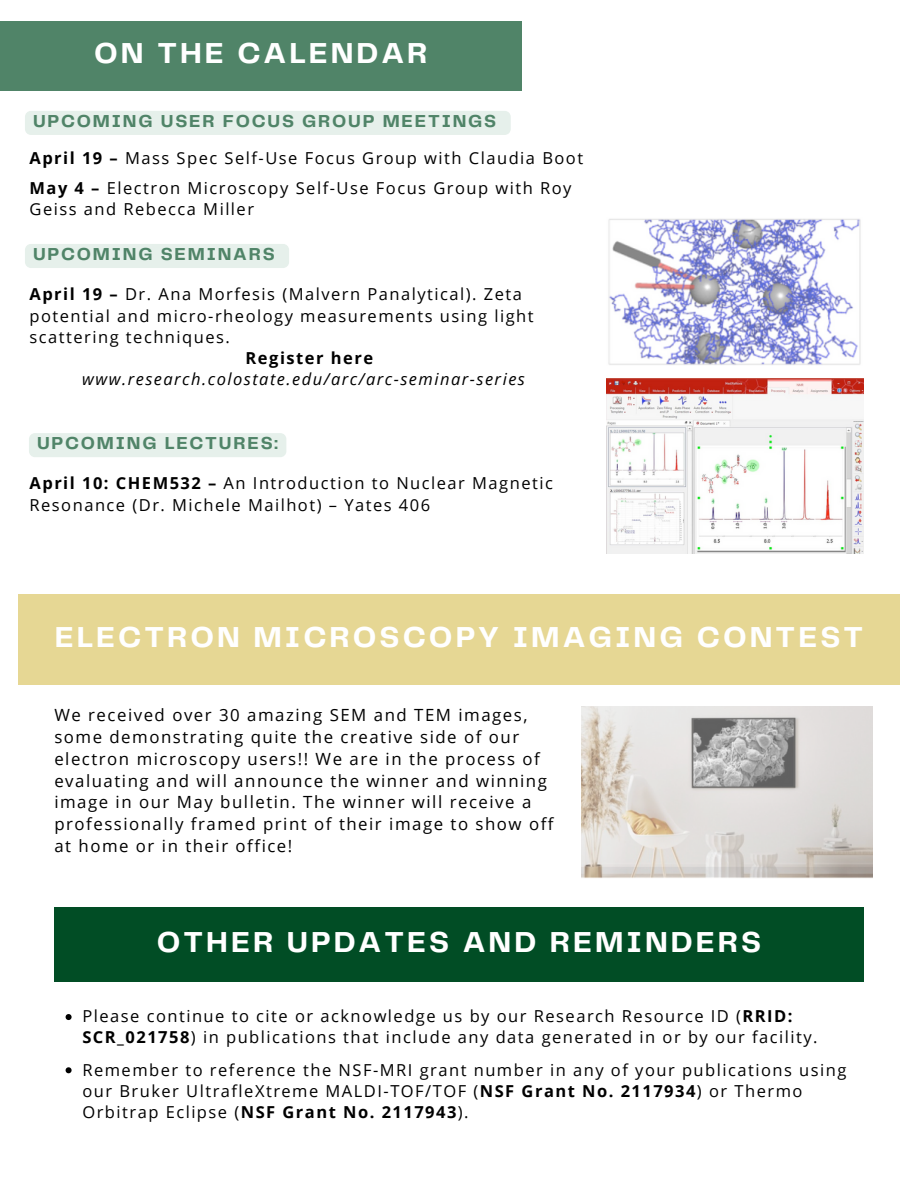
<style>
.page{position:relative;width:918px;height:1188px;background:#fff}
.page>*{position:absolute;margin:0;border:0;box-sizing:border-box;transform-origin:0 0}
.t1{font:700 30px "Telegraf";letter-spacing:.1em;color:#fff}
.t2{font:700 18px "Telegraf";letter-spacing:.1em;color:#508468}
.t3{font:16.8px/21.8px "Open Sans";letter-spacing:.09em;color:#000}
.t4{font:16.5px/21.3px "Open Sans";letter-spacing:.09em;color:#000}
.t5{font:italic 16.5px "Open Sans";letter-spacing:.09em;color:#000}
.t6{font:700 16.5px "Open Sans";letter-spacing:.09em;color:#000}
.s1{font-weight:700}
</style>
<div class="page">
<div style="left:0;top:22px;width:522px;height:69px;background:#508468"></div>
<img style="left:608px;top:219px;width:253px;height:146px">
<div style="left:18px;top:594px;width:882px;height:91px;background:#e6d794"></div>
<img style="left:581px;top:706px;width:292px;height:172px">
<div style="left:54px;top:908px;width:810px;height:74px;background:#014d25"></div>
<img style="left:606px;top:379px;width:258px;height:174px">
<svg style="left:66px;top:1014px;width:6px;height:6px"></svg>
<svg style="left:66px;top:1067px;width:6px;height:6px"></svg>
<div style="left:25px;top:111px;width:486px;height:24px;background:#e6f0eb"></div>
<div style="left:25px;top:244px;width:264px;height:24px;background:#e6f0eb;border-radius:6px"></div>
<div style="left:29px;top:433px;width:257px;height:24px;background:#e6f0eb;border-radius:6px"></div>
<p class="t1" style="left:94px;top:40px;width:335px">ON THE CALENDAR</p>
<p class="t2" style="left:33px;top:113px;width:465px">UPCOMING USER FOCUS GROUP MEETINGS</p>
<p class="t4" style="left:30px;top:147px;width:555px"><span class="s1">April 19 –</span> Mass Spec Self-Use Focus Group with Claudia Boot</p>
<p class="t4" style="left:30px;top:177px;width:543px"><span class="s1">May 4 –</span> Electron Microscopy Self-Use Focus Group with Roy<br>Geiss and Rebecca Miller</p>
<p class="t2" style="left:33px;top:246px;width:243px">UPCOMING SEMINARS</p>
<p class="t4" style="left:30px;top:283px;width:506px"><span class="s1">April 19 –</span> Dr. Ana Morfesis (Malvern Panalytical). Zeta potential and micro-rheology measurements using light scattering techniques.</p>
<p class="t6" style="left:246px;top:347px;width:129px">Register here</p>
<p class="t5" style="left:82px;top:368px;width:444px">www.research.colostate.edu/arc/arc-seminar-series</p>
<p class="t2" style="left:37px;top:435px;width:242px">UPCOMING LECTURES:</p>
<p class="t4" style="left:30px;top:472px;width:525px"><span class="s1">April 10: CHEM532 –</span> An Introduction to Nuclear Magnetic<br>Resonance (Dr. Michele Mailhot) – Yates 406</p>
<p class="t1" style="left:55px;top:624px;width:810px">ELECTRON MICROSCOPY IMAGING CONTEST</p>
<p class="t3" style="left:54px;top:704px;width:501px">We received over 30 amazing SEM and TEM images, some demonstrating quite the creative side of our electron microscopy users!! We are in the process of evaluating and will announce the winner and winning image in our May bulletin. The winner will receive a professionally framed print of their image to show off at home or in their office!</p>
<p class="t1" style="left:157px;top:929px;width:606px">OTHER UPDATES AND REMINDERS</p>
<p class="t4" style="left:82px;top:1005px;width:737px">Please continue to cite or acknowledge us by our Research Resource ID (<span class="s1">RRID:<br>SCR_021758</span>) in publications that include any data generated in or by our facility.</p>
<p class="t4" style="left:82px;top:1059px;width:766px">Remember to reference the NSF-MRI grant number in any of your publications using our Bruker UltrafleXtreme MALDI-TOF/TOF (<span class="s1">NSF Grant No. 2117934</span>) or Thermo<br>Orbitrap Eclipse (<span class="s1">NSF Grant No. 2117943</span>).</p>
</div>
